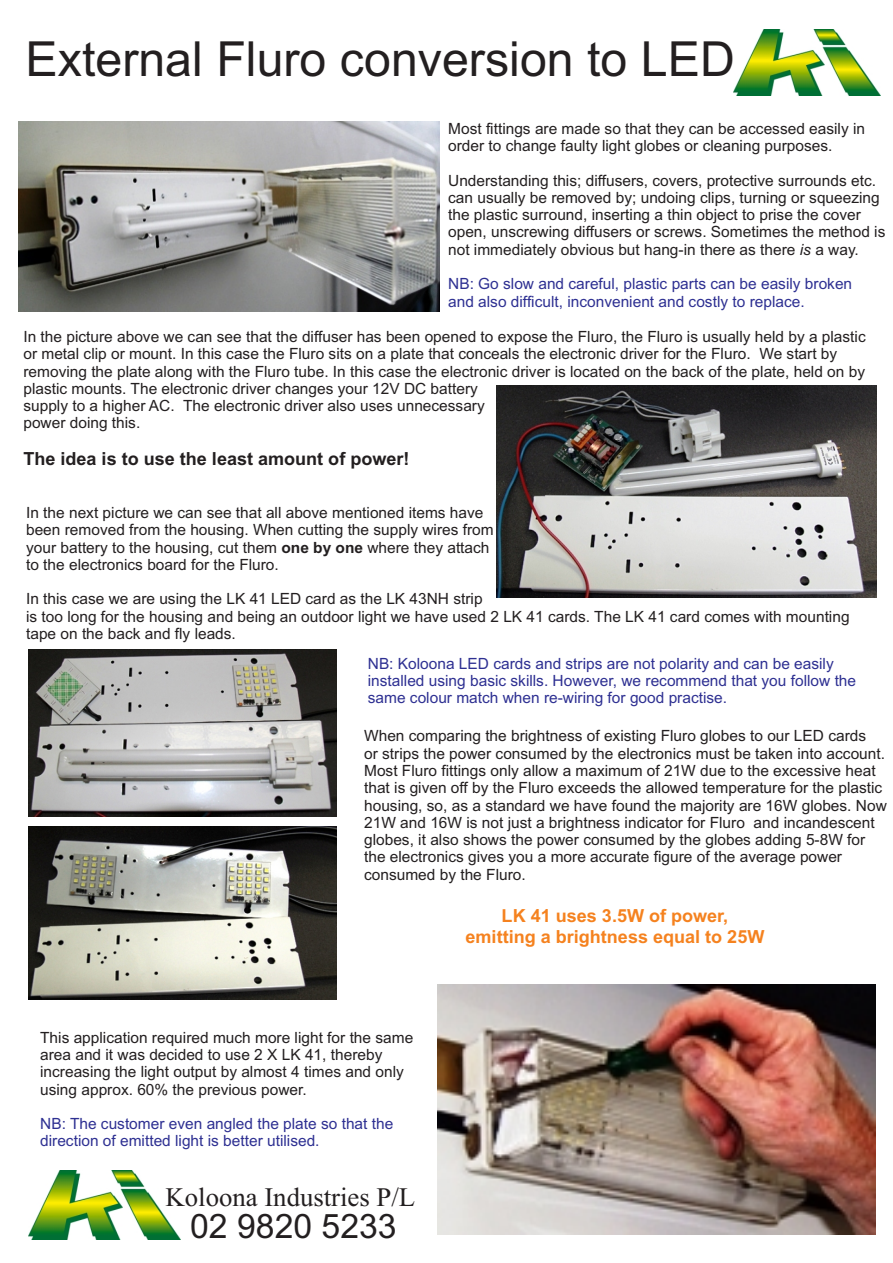
<style>
.page{position:relative;width:893px;height:1263px;background:#fff}
.page>*{position:absolute;margin:0;border:0;box-sizing:border-box;transform-origin:0 0}
.t1{font:48.3px "Arial";color:#231f20}
.t2{font:33.75px "Arial";color:#231f20}
.t3{font:26.7px "Times New Roman";color:#231f20}
.t4{font:700 18px/20.1px "Arial";color:#f5821f;text-align:center}
.t5{font:700 18px "Arial";color:#231f20}
.t6{font:15.45px/17.2px "Arial";color:#231f20}
.t7{font:15.45px/17.2px "Arial";color:#2e3092}
.s1{font-style:italic}
.s2{font-weight:700}
</style>
<div class="page">
<img style="left:19px;top:121px;width:420px;height:190px">
<img style="left:496px;top:385px;width:381px;height:212px">
<img style="left:29px;top:649px;width:307px;height:167px">
<img style="left:29px;top:826px;width:307px;height:173px">
<img style="left:438px;top:984px;width:437px;height:250px">
<img style="left:28px;top:1171px;width:153px;height:68px">
<img style="left:734px;top:30px;width:147px;height:66px">
<h1 class="t1" style="left:26px;top:41px;width:711px">External Fluro conversion to LED</h1>
<p class="t6" style="left:448px;top:121px;width:418px">Most fittings are made so that they can be accessed easily in order to change faulty light globes or cleaning purposes.</p>
<p class="t6" style="left:448px;top:173px;width:439px">Understanding this; diffusers, covers, protective surrounds etc. can usually be removed by; undoing clips, turning or squeezing the plastic surround, inserting a thin object to prise the cover open, unscrewing diffusers or screws. Sometimes the method is not immediately obvious but hang-in there as there <span class="s1">is</span> a way.</p>
<p class="t7" style="left:448px;top:277px;width:406px">NB: Go slow and careful, plastic parts can be easily broken and also difficult, inconvenient and costly to replace.</p>
<p class="t6" style="left:23px;top:329px;width:844px">In the picture above we can see that the diffuser has been opened to expose the Fluro, the Fluro is usually held by a plastic or metal clip or mount. In this case the Fluro sits on a plate that conceals the electronic driver for the Fluro. We start by removing the plate along with the Fluro tube. In this case the electronic driver is located on the back of the plate, held on by plastic mounts. The electronic driver changes your 12V DC battery<br>supply to a higher AC. The electronic driver also uses unnecessary<br>power doing this.</p>
<p class="t5" style="left:23px;top:452px;width:388px">The idea is to use the least amount of power!</p>
<p class="t6" style="left:26px;top:505px;width:469px">In the next picture we can see that all above mentioned items have been removed from the housing. When cutting the supply wires from your battery to the housing, cut them <span class="s2">one by one</span> where they attach to the electronics board for the Fluro.</p>
<p class="t6" style="left:26px;top:592px;width:825px">In this case we are using the LK 41 LED card as the LK 43NH strip<br>is too long for the housing and being an outdoor light we have used 2 LK 41 cards. The LK 41 card comes with mounting tape on the back and fly leads.</p>
<p class="t7" style="left:368px;top:656px;width:490px">NB: Koloona LED cards and strips are not polarity and can be easily installed using basic skills. However, we recommend that you follow the same colour match when re-wiring for good practise.</p>
<p class="t6" style="left:364px;top:729px;width:524px">When comparing the brightness of existing Fluro globes to our LED cards<br>or strips the power consumed by the electronics must be taken into account.<br>Most Fluro fittings only allow a maximum of 21W due to the excessive heat that is given off by the Fluro exceeds the allowed temperature for the plastic housing, so, as a standard we have found the majority are 16W globes. Now 21W and 16W is not just a brightness indicator for Fluro and incandescent globes, it also shows the power consumed by the globes adding 5-8W for the electronics gives you a more accurate figure of the average power consumed by the Fluro.</p>
<p class="t4" style="left:466px;top:908px;width:300px">LK 41 uses 3.5W of power, emitting a brightness equal to 25W</p>
<p class="t6" style="left:40px;top:1030px;width:375px">This application required much more light for the same area and it was decided to use 2 X LK 41, thereby increasing the light output by almost 4 times and only using approx. 60% the previous power.</p>
<p class="t7" style="left:40px;top:1116px;width:355px">NB: The customer even angled the plate so that the direction of emitted light is better utilised.</p>
<h3 class="t3" style="left:166px;top:1188px;width:251px">Koloona Industries P/L</h3>
<h2 class="t2" style="left:190px;top:1213px;width:208px">02 9820 5233</h2>
</div>
